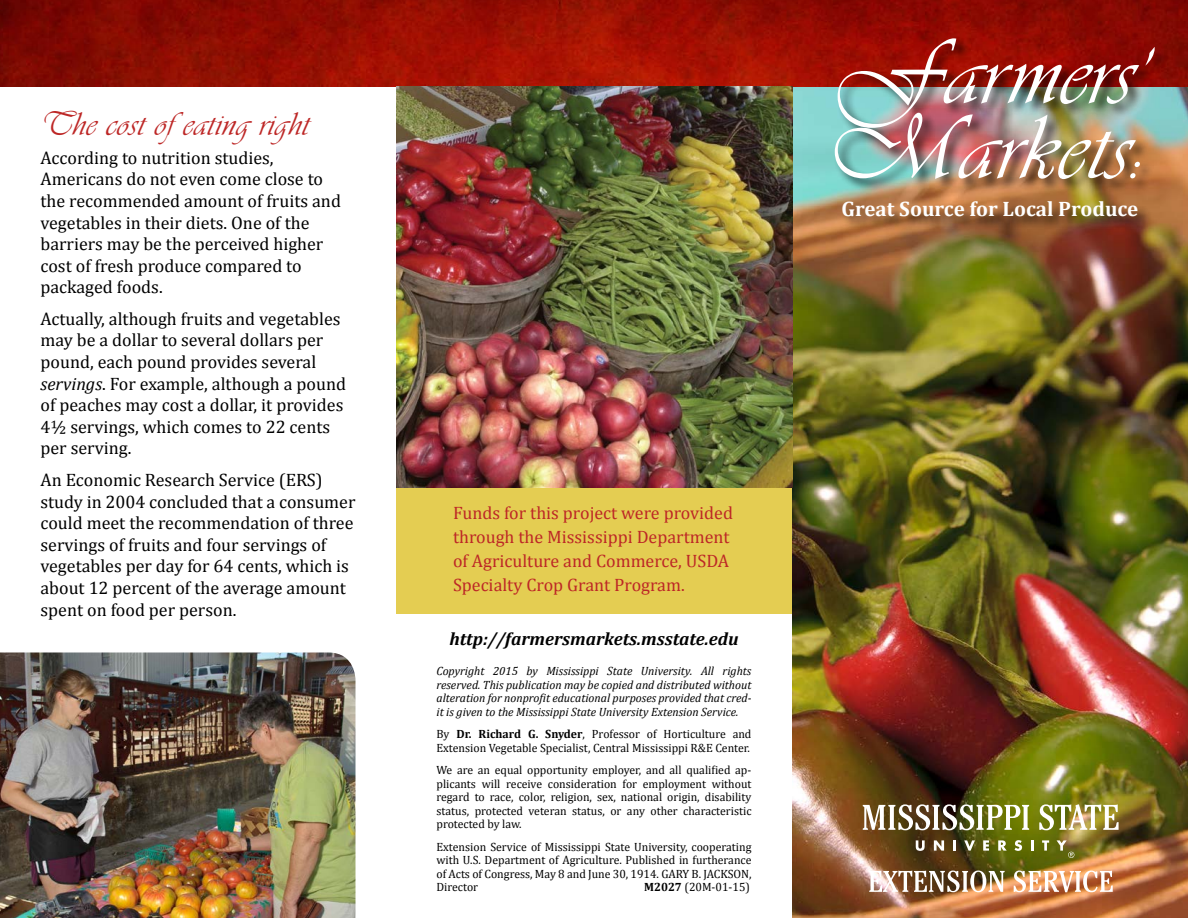
<style>
.page{position:relative;width:1188px;height:918px;background:#fff}
.page>*{position:absolute;margin:0;border:0;box-sizing:border-box;transform-origin:0 0}
.t1{font:94.5px/75px "Vivaldi";letter-spacing:.01em;color:#fff}
.t2{font:34.5px "Vivaldi";letter-spacing:.02em;color:#bd2726}
.t3{font:700 21px "Cambria";color:#fff}
.t4{font:18px/21.6px "Cambria";color:#000}
.t5{font:18px/24px "Cambria";color:#bd2726}
.t6{font:italic 700 18px "Cambria";color:#000}
.t7{font:12px/13.5px "Cambria";color:#000;text-align:justify}
.t8{font:italic 12px/13.5px "Cambria";color:#000;text-align:justify}
.s1{font-style:italic}
.s2{font-weight:700}
</style>
<div class="page">
<div style="left:396px;top:487px;width:397px;height:126px;background:#e4cd52"></div>
<img style="left:793px;top:86px;width:395px;height:832px">
<img style="left:0;top:0;width:1188px;height:86px">
<div style="left:834px;top:37px;width:335px;height:194px;background:#000;opacity:.75"></div>
<img style="left:863px;top:804px;width:166px;height:26px">
<svg style="left:1039px;top:804px;width:80px;height:26px"></svg>
<svg style="left:916px;top:840px;width:9px;height:11px"></svg>
<svg style="left:934px;top:840px;width:10px;height:11px"></svg>
<svg style="left:953px;top:840px;width:3px;height:11px"></svg>
<svg style="left:964px;top:840px;width:11px;height:11px"></svg>
<svg style="left:983px;top:840px;width:6px;height:11px"></svg>
<svg style="left:998px;top:840px;width:9px;height:11px"></svg>
<svg style="left:1015px;top:840px;width:7px;height:11px"></svg>
<svg style="left:1031px;top:840px;width:3px;height:11px"></svg>
<svg style="left:1042px;top:840px;width:7px;height:11px"></svg>
<svg style="left:1057px;top:840px;width:17px;height:18px"></svg>
<img style="left:869px;top:871px;width:136px;height:21px">
<svg style="left:1014px;top:871px;width:99px;height:21px"></svg>
<img style="left:396px;top:86px;width:397px;height:401px">
<img style="left:0;top:652px;width:356px;height:266px">
<h2 class="t2" style="left:40px;top:104px;width:270px">The cost ofeating right</h2>
<p class="t4" style="left:40px;top:147px;width:302px">According to nutrition studies,<br>Americans do not even come close to the recommended amount of fruits and vegetables in their diets. One of the barriers may be the perceived higher cost of fresh produce compared to packaged foods.</p>
<p class="t4" style="left:40px;top:308px;width:307px">Actually, although fruits and vegetables may be a dollar to several dollars per pound, each pound provides several <span class="s1">servings</span>. For example, although a pound of peaches may cost a dollar, it provides 4½ servings, which comes to 22 cents per serving.</p>
<p class="t4" style="left:40px;top:469px;width:317px">An Economic Research Service (ERS) study in 2004 concluded that a consumer could meet the recommendation of three servings of fruits and four servings of vegetables per day for 64 cents, which is about 12 percent of the average amount spent on food per person.</p>
<p class="t5" style="left:453px;top:501px;width:282px">Funds for this project were provided through the Mississippi Department of Agriculture and Commerce, USDA Specialty Crop Grant Program.</p>
<p class="t6" style="left:449px;top:626px;width:291px">http://farmersmarkets.msstate.edu</p>
<p class="t8" style="left:436px;top:664px;width:316px">Copyright 2015 by Mississippi State University. All rights reserved. This publication may be copied and distributed without alteration for nonprofit educational purposes provided that cred&shy;it is given to the Mississippi State University Extension Service.</p>
<p class="t7" style="left:436px;top:727px;width:317px">By <span class="s2">Dr. Richard G. Snyder</span>, Professor of Horticulture and<br>Extension Vegetable Specialist, Central Mississippi R&amp;E Center.</p>
<p class="t7" style="left:436px;top:763px;width:317px">We are an equal opportunity employer, and all qualified ap&shy;plicants will receive consideration for employment without regard to race, color, religion, sex, national origin, disability status, protected veteran status, or any other characteristic protected by law.</p>
<p class="t7" style="left:436px;top:840px;width:317px">Extension Service of Mississippi State University, cooperating with U.S. Department of Agriculture. Published in furtherance of Acts of Congress, May 8 and June 30, 1914. GARY B. JACKSON, Director</p>
<p class="t7" style="left:644px;top:880px;width:107px"><span class="s2">M2027</span> (20M-01-15)</p>
<h1 class="t1" style="left:834px;top:37px;width:313px">Farmers’<br>Markets:</h1>
<p class="t3" style="left:842px;top:194px;width:298px">Great Source for Local Produce</p>
</div>
